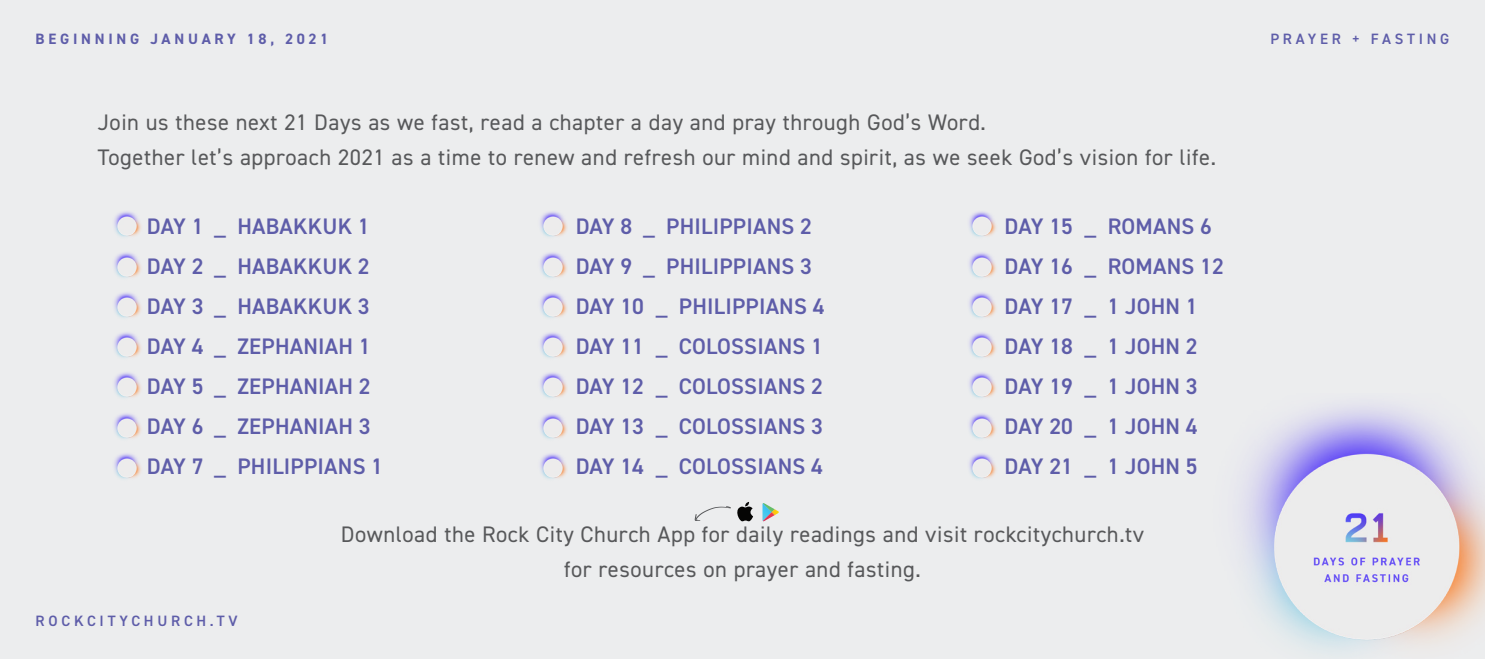
<style>
.page{position:relative;width:1485px;height:659px;background:#ecedee}
.page>*{position:absolute;margin:0;border:0;box-sizing:border-box;transform-origin:0 0}
.Schedule_Outline{font:600 22.5px "DIN2014";letter-spacing:.01em;color:#5e5da9}
.Text{font:22.5px/35px "DIN2014";letter-spacing:.025em;color:#57585a;text-align:center}
.Border{font:600 15px "DIN2014";letter-spacing:.25em;color:#5e5da9}
.t1{font:700 15px "DIN2014";letter-spacing:.25em;color:#5e5da9}
</style>
<div class="page">
<img style="left:114px;top:211px;width:27px;height:26px">
<svg style="left:763px;top:503px;width:16px;height:18px"></svg>
<svg style="left:695px;top:502px;width:58px;height:19px"></svg>
<img style="left:1242px;top:405px;width:243px;height:247px">
<img style="left:114px;top:252px;width:27px;height:26px">
<img style="left:114px;top:292px;width:27px;height:26px">
<img style="left:114px;top:332px;width:27px;height:26px">
<img style="left:114px;top:372px;width:27px;height:26px">
<img style="left:114px;top:413px;width:27px;height:26px">
<img style="left:114px;top:453px;width:27px;height:26px">
<img style="left:540px;top:211px;width:27px;height:26px">
<img style="left:540px;top:252px;width:27px;height:26px">
<img style="left:540px;top:292px;width:27px;height:26px">
<img style="left:540px;top:332px;width:27px;height:26px">
<img style="left:540px;top:372px;width:27px;height:26px">
<img style="left:540px;top:413px;width:27px;height:26px">
<img style="left:540px;top:453px;width:27px;height:26px">
<img style="left:969px;top:211px;width:27px;height:26px">
<img style="left:969px;top:252px;width:27px;height:26px">
<img style="left:969px;top:292px;width:27px;height:26px">
<img style="left:969px;top:332px;width:27px;height:26px">
<img style="left:969px;top:372px;width:27px;height:26px">
<img style="left:969px;top:413px;width:27px;height:26px">
<img style="left:969px;top:453px;width:27px;height:26px">
<p class="t1" style="left:36px;top:29px;width:294px">BEGINNING JANUARY 18, 2021</p>
<p class="Border" style="left:1270px;top:29px;width:180px">PRAYER + FASTING</p>
<p class="Text" style="left:98px;top:105px;width:890px">Join us these next 21 Days as we fast, read a chapter a day and pray through God’s Word.</p>
<p class="Text" style="left:98px;top:140px;width:1120px">Together let’s approach 2021 as a time to renew and refresh our mind and spirit, as we seek God’s vision for life.</p>
<p class="Schedule_Outline" style="left:147px;top:211px;width:224px">DAY 1 _ HABAKKUK 1</p>
<p class="Schedule_Outline" style="left:147px;top:251px;width:224px">DAY 2 _ HABAKKUK 2</p>
<p class="Schedule_Outline" style="left:147px;top:291px;width:224px">DAY 3 _ HABAKKUK 3</p>
<p class="Schedule_Outline" style="left:147px;top:331px;width:225px">DAY 4 _ ZEPHANIAH 1</p>
<p class="Schedule_Outline" style="left:147px;top:371px;width:225px">DAY 5 _ ZEPHANIAH 2</p>
<p class="Schedule_Outline" style="left:147px;top:411px;width:225px">DAY 6 _ ZEPHANIAH 3</p>
<p class="Schedule_Outline" style="left:147px;top:451px;width:238px">DAY 7 _ PHILIPPIANS 1</p>
<p class="Schedule_Outline" style="left:576px;top:211px;width:238px">DAY 8 _ PHILIPPIANS 2</p>
<p class="Schedule_Outline" style="left:576px;top:251px;width:238px">DAY 9 _ PHILIPPIANS 3</p>
<p class="Schedule_Outline" style="left:576px;top:291px;width:250px">DAY 10 _ PHILIPPIANS 4</p>
<p class="Schedule_Outline" style="left:576px;top:331px;width:249px">DAY 11 _ COLOSSIANS 1</p>
<p class="Schedule_Outline" style="left:576px;top:371px;width:249px">DAY 12 _ COLOSSIANS 2</p>
<p class="Schedule_Outline" style="left:576px;top:411px;width:249px">DAY 13 _ COLOSSIANS 3</p>
<p class="Schedule_Outline" style="left:576px;top:451px;width:249px">DAY 14 _ COLOSSIANS 4</p>
<p class="Schedule_Outline" style="left:1005px;top:211px;width:209px">DAY 15 _ ROMANS 6</p>
<p class="Schedule_Outline" style="left:1005px;top:251px;width:221px">DAY 16 _ ROMANS 12</p>
<p class="Schedule_Outline" style="left:1005px;top:291px;width:195px">DAY 17 _ 1 JOHN 1</p>
<p class="Schedule_Outline" style="left:1005px;top:331px;width:195px">DAY 18 _ 1 JOHN 2</p>
<p class="Schedule_Outline" style="left:1005px;top:371px;width:195px">DAY 19 _ 1 JOHN 3</p>
<p class="Schedule_Outline" style="left:1005px;top:411px;width:195px">DAY 20 _ 1 JOHN 4</p>
<p class="Schedule_Outline" style="left:1005px;top:451px;width:195px">DAY 21 _ 1 JOHN 5</p>
<p class="Border" style="left:36px;top:611px;width:203px">ROCKCITYCHURCH.TV</p>
<p class="Text" style="left:341px;top:516px;width:805px">Download the Rock City Church App for daily readings and visit rockcitychurch.tv for resources on prayer and fasting.</p>
</div>
